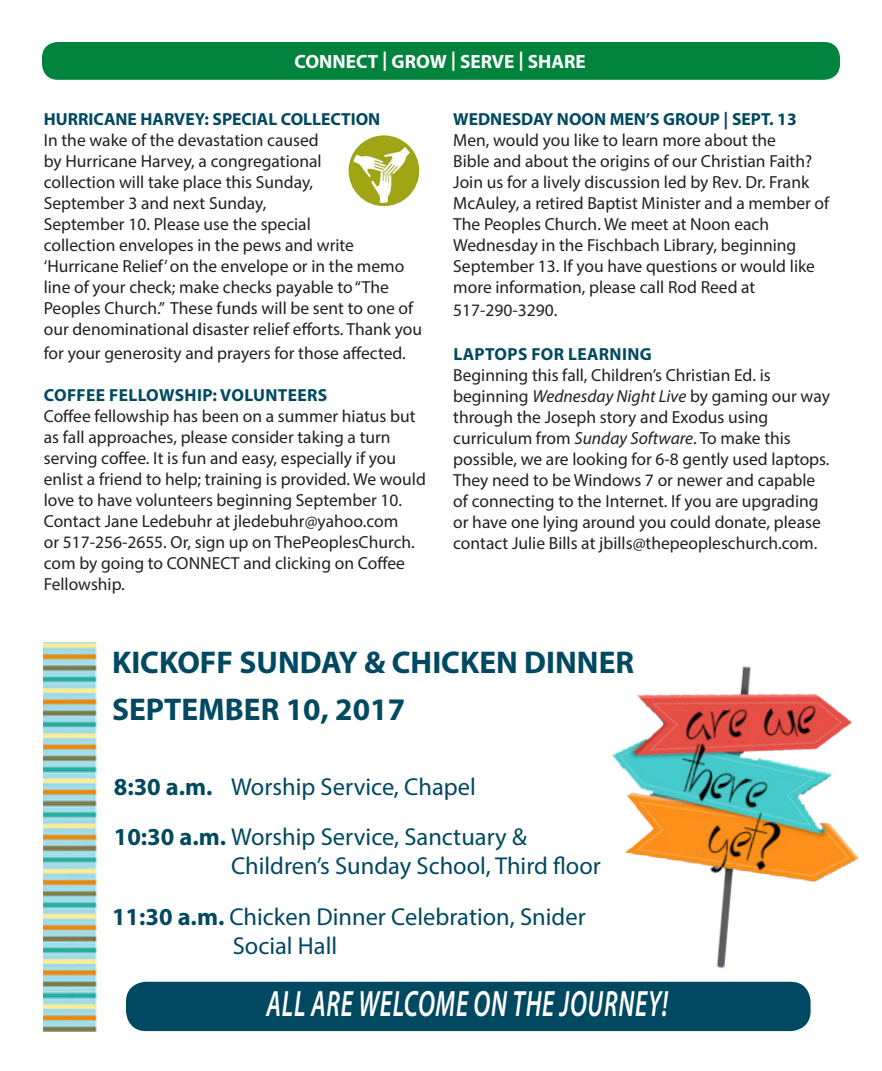
<style>
.page{position:relative;width:882px;height:1071px;background:#fff}
.page>*{position:absolute;margin:0;border:0;box-sizing:border-box;transform-origin:0 0}
.t1{font:italic 600 36.75px "Myriad Pro";letter-spacing:.03em;color:#fff;scale:.67 1}
.t2{font:700 31.5px/47.2px "Myriad Pro";color:#004961}
.t3{font:24.5px/29.4px "Myriad Pro";color:#004960}
.t4{font:700 19.25px "Myriad Pro";color:#fff}
.t5{font:17.5px/21px "Myriad Pro";color:#231f20}
.t6{font:700 17.5px "Myriad Pro";color:#004960}
.t7{font:700 17.5px "Myriad Pro";letter-spacing:.02em;color:#004960}
.s1{font-style:italic}
.s2{font-weight:700}
</style>
<div class="page">
<div style="left:42px;top:42px;width:798px;height:38px;background:#00843d;border-radius:16px"></div>
<img style="left:348px;top:135px;width:72px;height:72px;border-radius:36px">
<div style="left:347px;top:134px;width:74px;height:74px;border:2px solid #fff;border-radius:50%"></div>
<img style="left:44px;top:643px;width:60px;height:388px">
<img style="left:583px;top:666px;width:276px;height:323px">
<div style="left:126px;top:982px;width:685px;height:49px;background:#004960;border-radius:20px"></div>
<p class="t4" style="left:295px;top:49px;width:293px">CONNECT | GROW | SERVE | SHARE</p>
<p class="t6" style="left:44px;top:108px;width:338px">HURRICANE HARVEY: SPECIAL COLLECTION</p>
<p class="t5" style="left:44px;top:130px;width:380px">In the wake of the devastation caused<br>by Hurricane Harvey, a congregational<br>collection will take place this Sunday,<br>September 3 and next Sunday,<br>September 10. Please use the special<br>collection envelopes in the pews and write ‘Hurricane Relief’ on the envelope or in the memo line of your check; make checks payable to “The Peoples Church.” These funds will be sent to one of our denominational disaster relief efforts. Thank you</p>
<p class="t5" style="left:44px;top:342px;width:364px">for your generosity and prayers for those affected.</p>
<p class="t7" style="left:44px;top:383px;width:285px">COFFEE FELLOWSHIP: VOLUNTEERS</p>
<p class="t5" style="left:44px;top:405px;width:384px">Coffee fellowship has been on a summer hiatus but as fall approaches, please consider taking a turn serving coffee. It is fun and easy, especially if you enlist a friend to help; training is provided. We would love to have volunteers beginning September 10.<br>Contact Jane Ledebuhr at jledebuhr@yahoo.com<br>or 517-256-2655. Or, sign up on ThePeoplesChurch. com by going to CONNECT and clicking on Coffee Fellowship.</p>
<p class="t6" style="left:453px;top:107px;width:345px">WEDNESDAY NOON MEN’S GROUP | SEPT. 13</p>
<p class="t5" style="left:453px;top:129px;width:378px">Men, would you like to learn more about the<br>Bible and about the origins of our Christian Faith?<br>Join us for a lively discussion led by Rev. Dr. Frank McAuley, a retired Baptist Minister and a member of The Peoples Church. We meet at Noon each Wednesday in the Fischbach Library, beginning September 13. If you have questions or would like more information, please call Rod Reed at</p>
<p class="t5" style="left:453px;top:299px;width:106px">517-290-3290.</p>
<p class="t7" style="left:453px;top:343px;width:200px">LAPTOPS FOR LEARNING</p>
<p class="t5" style="left:453px;top:364px;width:378px">Beginning this fall, Children’s Christian Ed. is beginning <span class="s1">Wednesday Night Live</span> by gaming our way through the Joseph story and Exodus using curriculum from <span class="s1">Sunday Software</span>. To make this possible, we are looking for 6-8 gently used laptops.<br>They need to be Windows 7 or newer and capable of connecting to the Internet. If you are upgrading or have one lying around you could donate, please contact Julie Bills at jbills@thepeopleschurch.com.</p>
<p class="t2" style="left:112px;top:638px;width:524px">KICKOFF SUNDAY &amp; CHICKEN DINNER<br>SEPTEMBER 10, 2017</p>
<p class="t3" style="left:114px;top:771px;width:364px"><span class="s2">8:30 a.m.</span> Worship Service, Chapel</p>
<p class="t3" style="left:231px;top:822px;width:371px;text-indent:-117px"><span class="s2">10:30 a.m.</span> Worship Service, Sanctuary &amp;<br>Children’s Sunday School, Third floor</p>
<p class="t3" style="left:233px;top:902px;width:354px;text-indent:-121px"><span class="s2">11:30 a.m.</span> Chicken Dinner Celebration, Snider<br>Social Hall</p>
<p class="t1" style="left:267px;top:980px;width:601px">ALL ARE WELCOME ON THE JOURNEY!</p>
</div>
